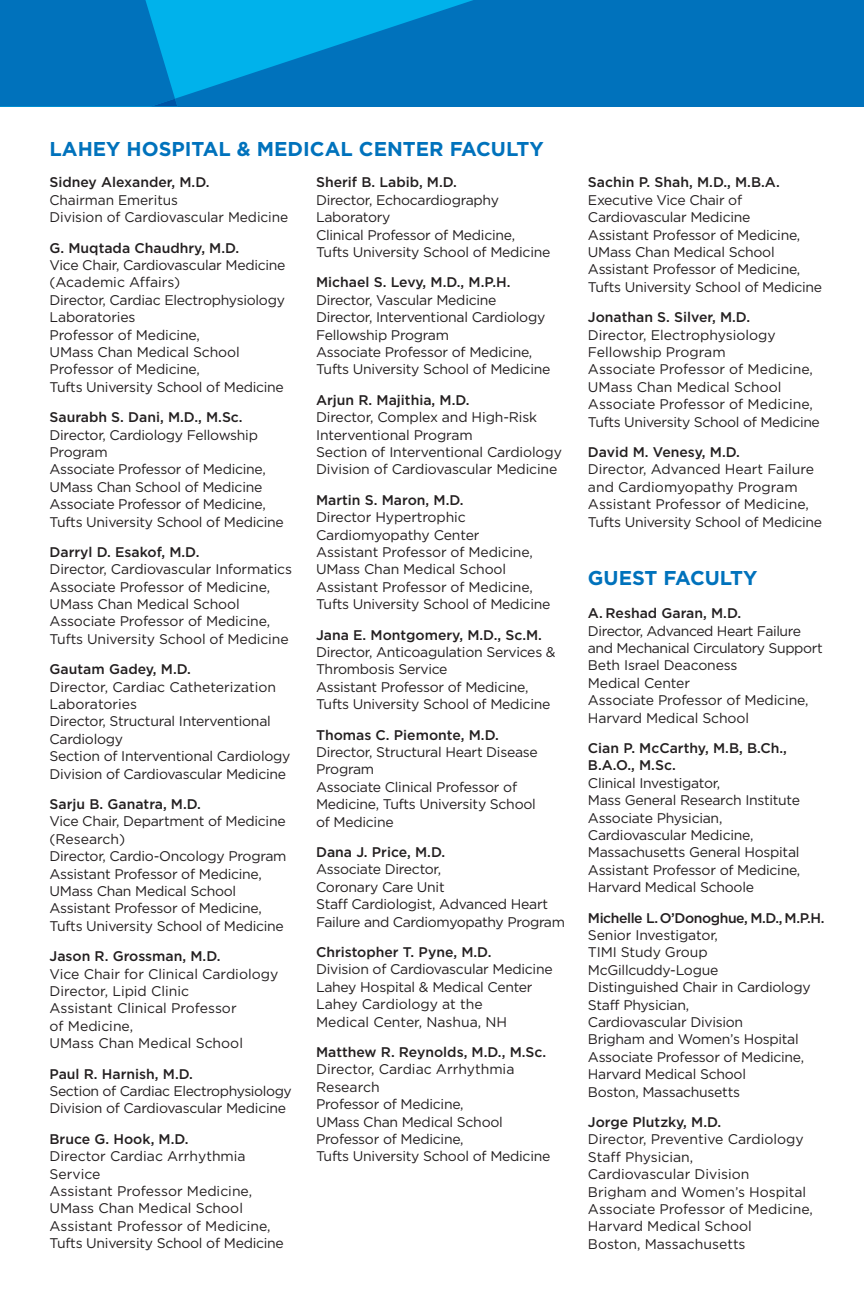
<style>
.page{position:relative;width:864px;height:1296px;background:#fff}
.page>*{position:absolute;margin:0;border:0;box-sizing:border-box;transform-origin:0 0}
.t1{font:700 20px "Gotham";color:#0072bc}
.t2{font:14px/17.4px "Gotham";letter-spacing:-.02em;color:#231f20}
.t3{font:14px/17.4px "Gotham";color:#231f20}
.t4{font:500 14px/17.4px "Gotham";color:#231f20}
.t5{font:500 14px "Gotham";letter-spacing:-.03em;color:#231f20}
</style>
<div class="page">
<svg style="left:286px;top:0;width:578px;height:107px;background:#0078c0"></svg>
<svg style="left:0;top:0;width:286px;height:107px;background:#0087cb"></svg>
<h1 class="t1" style="left:50px;top:138px;width:496px">LAH EY HOSPITAL &amp; MEDICAL CENTER FACULTY</h1>
<p class="t4" style="left:50px;top:173px;width:161px">Sidney Alexander, M.D.</p>
<p class="t2" style="left:50px;top:191px;width:240px">Chairman Emeritus<br>Division of Cardiovascular Medicine</p>
<p class="t4" style="left:50px;top:239px;width:191px">G. Muqtada Chaudhry, M.D.</p>
<p class="t2" style="left:50px;top:256px;width:238px">Vice Chair, Cardiovascular Medicine (Academic Affairs)<br>Director, Cardiac Electrophysiology<br>Laboratories<br>Professor of Medicine,<br>UMass Chan Medical School<br>Professor of Medicine,<br>Tufts University School of Medicine</p>
<p class="t4" style="left:50px;top:408px;width:195px">Saurabh S. Dani, M.D., M.Sc.</p>
<p class="t2" style="left:50px;top:426px;width:236px">Director, Cardiology Fellowship<br>Program<br>Associate Professor of Medicine,<br>UMass Chan School of Medicine<br>Associate Professor of Medicine,<br>Tufts University School of Medicine</p>
<p class="t4" style="left:50px;top:543px;width:151px">Darryl D. Esakof, M.D.</p>
<p class="t2" style="left:50px;top:560px;width:244px">Director, Cardiovascular Informatics Associate Professor of Medicine, UMass Chan Medical School Associate Professor of Medicine, Tufts University School of Medicine</p>
<p class="t4" style="left:50px;top:660px;width:143px">Gautam Gadey, M.D.</p>
<p class="t2" style="left:50px;top:678px;width:242px">Director, Cardiac Catheterization<br>Laboratories<br>Director, Structural Interventional<br>Cardiology<br>Section of Interventional Cardiology<br>Division of Cardiovascular Medicine</p>
<p class="t4" style="left:50px;top:795px;width:153px">Sarju B. Ganatra, M.D.</p>
<p class="t2" style="left:50px;top:813px;width:239px">Vice Chair, Department of Medicine (Research)<br>Director, Cardio-Oncology Program<br>Assistant Professor of Medicine,<br>UMass Chan Medical School<br>Assistant Professor of Medicine,<br>Tufts University School of Medicine</p>
<p class="t4" style="left:50px;top:947px;width:173px">Jason R. Grossman, M.D.</p>
<p class="t3" style="left:50px;top:965px;width:230px">Vice Chair for Clinical Cardiology<br>Director, Lipid Clinic<br>Assistant Clinical Professor<br>of Medicine,<br>UMass Chan Medical School</p>
<p class="t4" style="left:50px;top:1065px;width:145px">Paul R. Harnish, M.D.</p>
<p class="t2" style="left:50px;top:1082px;width:244px">Section of Cardiac Electrophysiology<br>Division of Cardiovascular Medicine</p>
<p class="t4" style="left:50px;top:1130px;width:141px">Bruce G. Hook, M.D.</p>
<p class="t3" style="left:50px;top:1147px;width:236px">Director Cardiac Arrhythmia<br>Service<br>Assistant Professor Medicine,<br>UMass Chan Medical School<br>Assistant Professor of Medicine,<br>Tufts University School of Medicine</p>
<p class="t4" style="left:316px;top:174px;width:142px">Sherif B. Labib, M.D.</p>
<p class="t2" style="left:316px;top:191px;width:236px">Director, Echocardiography<br>Laboratory<br>Clinical Professor of Medicine,<br>Tufts University School of Medicine</p>
<p class="t4" style="left:316px;top:273px;width:196px">Michael S. Levy, M.D., M.P.H .</p>
<p class="t2" style="left:316px;top:291px;width:236px">Director, Vascular Medicine<br>Director, Interventional Cardiology<br>Fellowship Program<br>Associate Professor of Medicine,<br>Tufts University School of Medicine</p>
<p class="t4" style="left:316px;top:391px;width:155px">Arjun R. Majithia, M.D.</p>
<p class="t2" style="left:316px;top:408px;width:247px">Director, Complex and High-Risk Interventional Program<br>Section of Interventional Cardiology Division of Cardiovascular Medicine</p>
<p class="t4" style="left:316px;top:491px;width:149px">Martin S. Maron, M.D.</p>
<p class="t2" style="left:316px;top:508px;width:236px">Director Hypertrophic<br>Cardiomyopathy Center<br>Assistant Professor of Medicine,<br>UMass Chan Medical School<br>Assistant Professor of Medicine,<br>Tufts University School of Medicine</p>
<p class="t4" style="left:316px;top:626px;width:227px">Jana E. Montgomery, M.D., Sc.M.</p>
<p class="t2" style="left:316px;top:643px;width:241px">Director, Anticoagulation Services &amp;<br>Thrombosis Service<br>Assistant Professor of Medicine,<br>Tufts University School of Medicine</p>
<p class="t4" style="left:316px;top:726px;width:184px">Thomas C. Piemonte, M.D.</p>
<p class="t2" style="left:316px;top:743px;width:223px">Director, Structural Heart Disease<br>Program<br>Associate Clinical Professor of<br>Medicine, Tufts University School of Medicine</p>
<p class="t4" style="left:316px;top:843px;width:131px">Dana J. Price, M.D.</p>
<p class="t2" style="left:316px;top:860px;width:250px">Associate Director,<br>Coronary Care Unit<br>Staff Cardiologist, Advanced Heart<br>Failure and Cardiomyopathy Program</p>
<p class="t4" style="left:316px;top:943px;width:177px">Christopher T. Pyne, M.D.</p>
<p class="t2" style="left:316px;top:960px;width:238px">Division of Cardiovascular Medicine<br>Lahey Hospital &amp; Medical Center<br>Lahey Cardiology at the<br>Medical Center, Nashua, NH</p>
<p class="t4" style="left:316px;top:1043px;width:232px">Matthew R. Reynolds, M.D., M.Sc.</p>
<p class="t2" style="left:316px;top:1060px;width:236px">Director, Cardiac Arrhythmia<br>Research<br>Professor of Medicine,<br>UMass Chan Medical School<br>Professor of Medicine,<br>Tufts University School of Medicine</p>
<p class="t4" style="left:588px;top:173px;width:193px">Sachin P. Shah, M.D., M.B.A.</p>
<p class="t2" style="left:588px;top:191px;width:236px">Executive Vice Chair of<br>Cardiovascular Medicine<br>Assistant Professor of Medicine,<br>UMass Chan Medical School<br>Assistant Professor of Medicine,<br>Tufts University School of Medicine</p>
<p class="t4" style="left:588px;top:308px;width:164px">Jonathan S. Silver, M.D.</p>
<p class="t3" style="left:588px;top:326px;width:233px">Director, Electrophysiology<br>Fellowship Program<br>Associate Professor of Medicine,<br>UMass Chan Medical School<br>Associate Professor of Medicine,<br>Tufts University School of Medicine</p>
<p class="t4" style="left:588px;top:443px;width:154px">David M. Venesy, M.D.</p>
<p class="t3" style="left:588px;top:460px;width:236px">Director, Advanced Heart Failure and Cardiomyopathy Program Assistant Professor of Medicine, Tufts University School of Medicine</p>
<h1 class="t1" style="left:588px;top:567px;width:171px">GUEST FACULTY</h1>
<p class="t4" style="left:588px;top:604px;width:155px">A. Reshad Garan, M.D.</p>
<p class="t2" style="left:588px;top:622px;width:236px">Director, Advanced Heart Failure and Mechanical Circulatory Support<br>Beth Israel Deaconess<br>Medical Center<br>Associate Professor of Medicine,<br>Harvard Medical School</p>
<p class="t4" style="left:588px;top:739px;width:201px">Cian P. McCarthy, M.B, B.Ch.,<br>B.A.O., M.Sc.</p>
<p class="t2" style="left:588px;top:774px;width:214px">Clinical Investigator,<br>Mass General Research Institute<br>Associate Physician,<br>Cardiovascular Medicine,<br>Massachusetts General Hospital<br>Assistant Professor of Medicine,<br>Harvard Medical Schoole</p>
<p class="t5" style="left:588px;top:910px;width:238px">Michelle L. O’Donoghue, M.D., M.P.H .</p>
<p class="t2" style="left:588px;top:926px;width:224px">Senior Investigator,<br>TIMI Study Group<br>McGillcuddy-Logue<br>Distinguished Chair in Cardiology<br>Staff Physician,<br>Cardiovascular Division<br>Brigham and Women’s Hospital<br>Associate Professor of Medicine,<br>Harvard Medical School<br>Boston, Massachusetts</p>
<p class="t4" style="left:588px;top:1113px;width:135px">Jorge Plutzky, M.D.</p>
<p class="t3" style="left:588px;top:1130px;width:226px">Director, Preventive Cardiology<br>Staff Physician,<br>Cardiovascular Division<br>Brigham and Women’s Hospital<br>Associate Professor of Medicine,<br>Harvard Medical School<br>Boston, Massachusetts</p>
</div>
